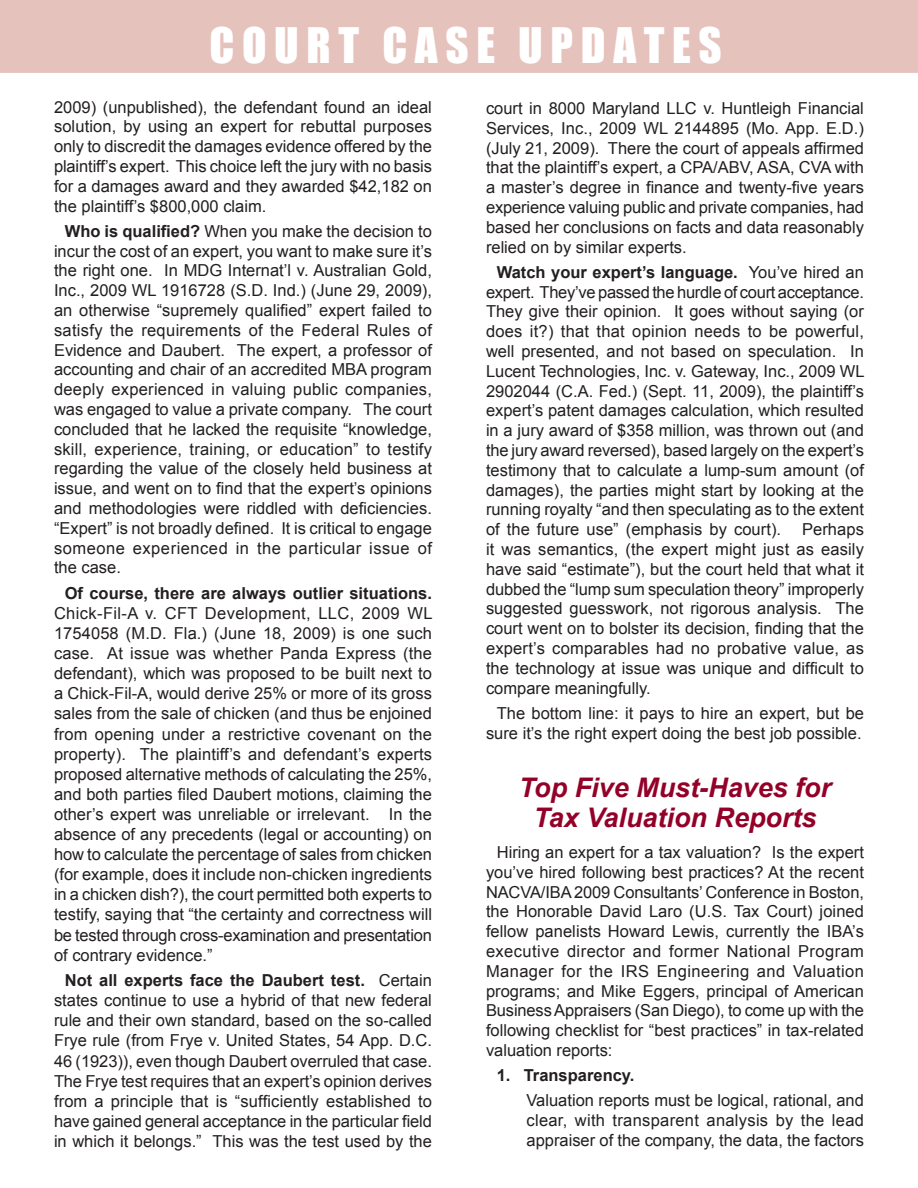
<style>
.page{position:relative;width:918px;height:1188px;background:#fff}
.page>*{position:absolute;margin:0;border:0;box-sizing:border-box;transform-origin:0 0}
.t1{font:45px "Impact";letter-spacing:.17em;color:#fff}
.Article_Head{font:italic 700 27px/30px "Arial";color:#930128;text-align:center}
.Body_text_w_indent{font:16.5px/19.8px "Arial";color:#231f20;text-align:justify}
.Body_text_w_indent-2{font:700 16.5px "Arial";color:#231f20}
.s1{font-weight:700}
</style>
<div class="page">
<div style="left:1px;top:1px;width:916px;height:71px;background:#e6c2bc"></div>
<div style="left:0;top:0;width:918px;height:73px;border:2px solid #e6c2bc"></div>
<p class="t1" style="left:210px;top:10px;width:514px">COURT CASE UPDATES</p>
<p class="Body_text_w_indent" style="left:54px;top:97px;width:380px">2009) (unpublished), the defendant found an ideal solution, by using an expert for rebuttal purposes only to discredit the damages evidence offered by the plaintiff’s expert. This choice left the jury with no basis for a damages award and they awarded $42,182 on the plaintiff’s $800,000 claim.</p>
<p class="Body_text_w_indent" style="left:54px;top:221px;width:380px;text-indent:11px"><span class="s1">Who is qualified?</span> When you make the decision to incur the cost of an expert, you want to make sure it’s the right one. In MDG Internat’l v. Australian Gold, Inc., 2009 WL 1916728 (S.D. Ind.) (June 29, 2009), an otherwise “supremely qualified” expert failed to satisfy the requirements of the Federal Rules of Evidence and Daubert. The expert, a professor of accounting and chair of an accredited MBA program deeply experienced in valuing public companies, was engaged to value a private company. The court concluded that he lacked the requisite “knowledge, skill, experience, training, or education” to testify regarding the value of the closely held business at issue, and went on to find that the expert’s opinions and methodologies were riddled with deficiencies. “Expert” is not broadly defined. It is critical to engage someone experienced in the particular issue of the case.</p>
<p class="Body_text_w_indent" style="left:54px;top:583px;width:380px;text-indent:11px"><span class="s1">Of course, there are always outlier situations.<br></span>Chick-Fil-A v. CFT Development, LLC, 2009 WL 1754058 (M.D. Fla.) (June 18, 2009) is one such case. At issue was whether Panda Express (the defendant), which was proposed to be built next to a Chick-Fil-A, would derive 25% or more of its gross sales from the sale of chicken (and thus be enjoined from opening under a restrictive covenant on the property). The plaintiff’s and defendant’s experts proposed alternative methods of calculating the 25%, and both parties filed Daubert motions, claiming the other’s expert was unreliable or irrelevant. In the absence of any precedents (legal or accounting) on how to calculate the percentage of sales from chicken (for example, does it include non-chicken ingredients in a chicken dish?), the court permitted both experts to testify, saying that “the certainty and correctness will be tested through cross-examination and presentation of contrary evidence.”</p>
<p class="Body_text_w_indent" style="left:54px;top:970px;width:380px;text-indent:11px"><span class="s1">Not all experts face the Daubert test.</span> Certain states continue to use a hybrid of that new federal rule and their own standard, based on the so-called Frye rule (from Frye v. United States, 54 App. D.C.<br>46 (1923)), even though Daubert overruled that case.<br>The Frye test requires that an expert’s opinion derives from a principle that is “sufficiently established to have gained general acceptance in the particular field in which it belongs.” This was the test used by the</p>
<p class="Body_text_w_indent" style="left:486px;top:98px;width:380px">court in 8000 Maryland LLC v. Huntleigh Financial Services, Inc., 2009 WL 2144895 (Mo. App. E.D.) (July 21, 2009). There the court of appeals affirmed that the plaintiff’s expert, a CPA/ABV, ASA, CVA with a master’s degree in finance and twenty-five years experience valuing public and private companies, had based her conclusions on facts and data reasonably relied on by similar experts.</p>
<p class="Body_text_w_indent" style="left:486px;top:262px;width:380px;text-indent:11px"><span class="s1">Watch your expert’s language.</span> You’ve hired an expert. They’ve passed the hurdle of court acceptance.<br>They give their opinion. It goes without saying (or does it?) that that opinion needs to be powerful, well presented, and not based on speculation. In Lucent Technologies, Inc. v. Gateway, Inc., 2009 WL 2902044 (C.A. Fed.) (Sept. 11, 2009), the plaintiff’s expert’s patent damages calculation, which resulted in a jury award of $358 million, was thrown out (and the jury award reversed), based largely on the expert’s testimony that to calculate a lump-sum amount (of damages), the parties might start by looking at the running royalty “and then speculating as to the extent of the future use” (emphasis by court).</p>
<p class="Body_text_w_indent" style="left:486px;top:520px;width:380px;text-indent:316px">Perhaps it was semantics, (the expert might just as easily have said “estimate”), but the court held that what it dubbed the “lump sum speculation theory” improperly suggested guesswork, not rigorous analysis. The court went on to bolster its decision, finding that the expert’s comparables had no probative value, as the technology at issue was unique and difficult to compare meaningfully.</p>
<p class="Body_text_w_indent" style="left:486px;top:703px;width:380px;text-align:right">The bottom line: it pays to hire an expert, but be sure it’s the right expert doing the best job possible.</p>
<p class="Article_Head" style="left:519px;top:774px;width:314px">Top Five Must-Haves for<br>Tax Valuation Reports</p>
<p class="Body_text_w_indent" style="left:486px;top:842px;width:380px;text-indent:11px">Hiring an expert for a tax valuation? Is the expert you’ve hired following best practices? At the recent NACVA/IBA2009 Consultants’ Conference in Boston, the Honorable David Laro (U.S. Tax Court) joined fellow panelists Howard Lewis, currently the IBA’s executive director and former National Program Manager for the IRS Engineering and Valuation programs; and Mike Eggers, principal of American BusinessAppraisers (San Diego), to come up with the following checklist for “best practices” in tax-related valuation reports:</p>
<p class="Body_text_w_indent-2" style="left:497px;top:1065px;width:139px">1. Transparency.</p>
<p class="Body_text_w_indent" style="left:526px;top:1091px;width:339px">Valuation reports must be logical, rational, and clear, with transparent analysis by the lead appraiser of the company, the data, the factors</p>
</div>
